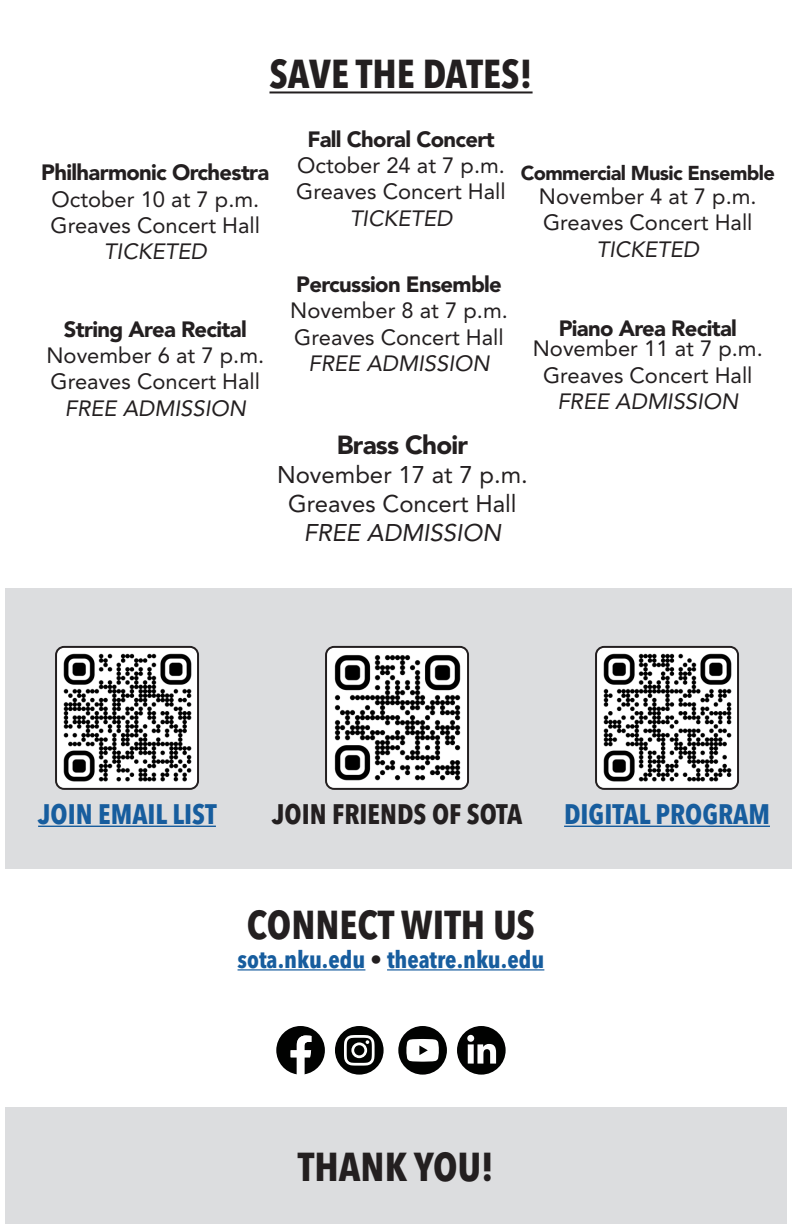
<style>
.page{position:relative;width:792px;height:1224px;background:#fff}
.page>*{position:absolute;margin:0;border:0;box-sizing:border-box;transform-origin:0 0}
.t1{font:700 condensed 40px "Avenir Next LT Pro";color:#231f20}
.t2{font:700 condensed 28px "Avenir Next LT Pro";color:#175d9e}
.t3{font:700 condensed 28px "Avenir Next LT Pro";color:#231f20}
.t4{font:900 26px "Avenir LT Std";letter-spacing:-.03em;color:#231f20}
.t5{font:24px "Avenir LT Std";color:#231f20}
.t6{font:700 condensed 24px "Avenir Next LT Pro";color:#175d9e}
.t7{font:italic 24px "Avenir LT Std";color:#231f20}
.t8{font:22px "Avenir LT Std";color:#231f20}
.t9{font:900 22px "Avenir LT Std";letter-spacing:-.03em;color:#231f20}
.t10{font:italic 22px "Avenir LT Std";color:#231f20}
.t11{font:900 20px "Avenir LT Std";letter-spacing:-.03em;color:#231f20}
.s1{color:#231f20}
</style>
<div class="page">
<div style="left:5px;top:588px;width:787px;height:281px;background:#dcdddf"></div>
<div style="left:5px;top:1107px;width:782px;height:117px;background:#dcdddf"></div>
<hr style="left:270px;top:91px;width:263px;height:2px;background:#231f20">
<hr style="left:238px;top:969px;width:127px;height:2px;background:#175d9e">
<hr style="left:387px;top:969px;width:157px;height:2px;background:#175d9e">
<svg style="left:276px;top:1026px;width:49px;height:49px"></svg>
<svg style="left:335px;top:1026px;width:49px;height:49px"></svg>
<svg style="left:398px;top:1026px;width:49px;height:49px"></svg>
<svg style="left:457px;top:1026px;width:49px;height:49px"></svg>
<div style="left:467px;top:1035px;width:7px;height:7px;background:#fefefe;border-radius:50%"></div>
<hr style="left:38px;top:826px;width:178px;height:1px;background:#175d9e">
<img style="left:58px;top:649px;width:138px;height:138px">
<div style="left:55px;top:646px;width:144px;height:144px;border:2px solid #231f20;border-radius:8px"></div>
<img style="left:328px;top:649px;width:138px;height:138px">
<div style="left:325px;top:646px;width:144px;height:144px;border:2px solid #231f20;border-radius:8px"></div>
<hr style="left:564px;top:826px;width:206px;height:1px;background:#175d9e">
<img style="left:598px;top:649px;width:138px;height:138px">
<div style="left:595px;top:646px;width:144px;height:144px;border:2px solid #231f20;border-radius:8px"></div>
<p class="t1" style="left:270px;top:50px;width:265px">SAVE THE DATES!</p>
<p class="t9" style="left:41px;top:159px;width:230px">Philharmonic Orchestra</p>
<p class="t8" style="left:51px;top:186px;width:209px">October 10 at 7 p.m.</p>
<p class="t8" style="left:51px;top:213px;width:211px">Greaves Concert Hall</p>
<p class="t10" style="left:104px;top:239px;width:104px">TICKETED</p>
<p class="t9" style="left:64px;top:316px;width:184px">String Area Recital</p>
<p class="t8" style="left:47px;top:343px;width:219px">November 6 at 7 p.m.</p>
<p class="t8" style="left:51px;top:369px;width:211px">Greaves Concert Hall</p>
<p class="t10" style="left:65px;top:395px;width:182px">FREE ADMISSION</p>
<p class="t9" style="left:307px;top:126px;width:189px">Fall Choral Concert</p>
<p class="t8" style="left:297px;top:153px;width:209px">October 24 at 7 p.m.</p>
<p class="t8" style="left:296px;top:179px;width:211px">Greaves Concert Hall</p>
<p class="t10" style="left:350px;top:205px;width:104px">TICKETED</p>
<p class="t9" style="left:296px;top:271px;width:207px">Percussion Ensemble</p>
<p class="t8" style="left:290px;top:298px;width:219px">November 8 at 7 p.m.</p>
<p class="t8" style="left:294px;top:324px;width:211px">Greaves Concert Hall</p>
<p class="t10" style="left:309px;top:351px;width:182px">FREE ADMISSION</p>
<p class="t11" style="left:521px;top:161px;width:256px">Commercial Music Ensemble</p>
<p class="t8" style="left:539px;top:183px;width:219px">November 4 at 7 p.m.</p>
<p class="t8" style="left:543px;top:210px;width:211px">Greaves Concert Hall</p>
<p class="t10" style="left:596px;top:236px;width:104px">TICKETED</p>
<p class="t9" style="left:559px;top:315px;width:180px">Piano Area Recital</p>
<p class="t8" style="left:533px;top:336px;width:231px">November 11 at 7 p.m.</p>
<p class="t8" style="left:543px;top:362px;width:211px">Greaves Concert Hall</p>
<p class="t10" style="left:557px;top:389px;width:182px">FREE ADMISSION</p>
<p class="t4" style="left:337px;top:430px;width:133px">Brass Choir</p>
<p class="t5" style="left:277px;top:461px;width:252px">November 17 at 7 p.m.</p>
<p class="t5" style="left:288px;top:490px;width:230px">Greaves Concert Hall</p>
<p class="t7" style="left:304px;top:519px;width:199px">FREE ADMISSION</p>
<p class="t2" style="left:38px;top:797px;width:180px">JOIN EMAIL LIST</p>
<p class="t3" style="left:272px;top:797px;width:252px">JOIN FRIENDS OF SOTA</p>
<p class="t2" style="left:564px;top:797px;width:207px">DIGITAL PROGRAM</p>
<p class="t1" style="left:247px;top:900px;width:290px">CONNECT WITH US</p>
<p class="t6" style="left:238px;top:944px;width:308px">sota.nku.edu <span class="s1">•</span> theatre.nku.edu</p>
<p class="t1" style="left:298px;top:1142px;width:198px">THANK YOU!</p>
</div>
